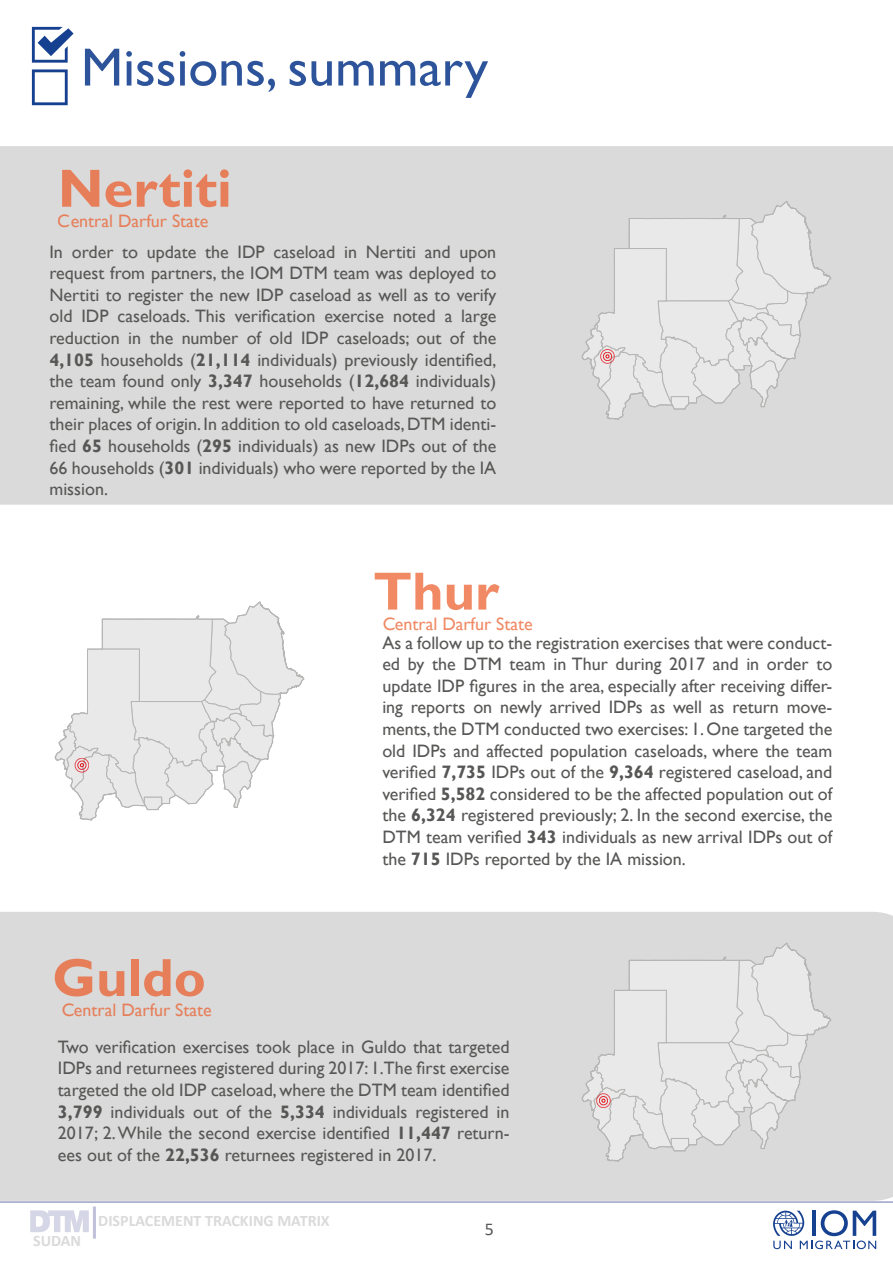
<style>
.page{position:relative;width:893px;height:1263px;background:#fff}
.page>*{position:absolute;margin:0;border:0;box-sizing:border-box;transform-origin:0 0}
.t1{font:700 54px "Gill Sans";color:rgb(235 91 40/.9)}
.t2{font:54px "Gill Sans";color:rgb(22 65 144/.9)}
.t3{font:18px/21.6px "Gill Sans";color:#575756;text-align:justify}
.t4{font:18px "Gill Sans";color:rgb(235 91 40/.9)}
.t5{font:18px "Calibri";color:#575756}
.t6{font:700 16.05px "Calibri";color:#dadada}
.s1{font-weight:700}
</style>
<div class="page">
<div style="left:0;top:912px;width:893px;height:289px;background:#dadada"></div>
<div style="left:0;top:146px;width:893px;height:359px;background:#dadada"></div>
<svg style="left:582px;top:196px;width:249px;height:224px;background:#e0e0e0"></svg>
<div style="left:603px;top:352px;width:9px;height:9px;border:1px solid #e30e18;border-radius:50%"></div>
<div style="left:600px;top:349px;width:14px;height:15px;border:1px solid #e30e18;border-radius:50%"></div>
<svg style="left:55px;top:601px;width:249px;height:219px"></svg>
<div style="left:78px;top:761px;width:8px;height:8px;border:1px solid #e30e18;border-radius:50%"></div>
<div style="left:75px;top:758px;width:14px;height:14px;border:1px solid #e30e18;border-radius:50%"></div>
<svg style="left:582px;top:938px;width:249px;height:224px;background:#e0e0e0"></svg>
<div style="left:599px;top:1096px;width:9px;height:9px;border:1px solid #e30e18;border-radius:50%"></div>
<div style="left:596px;top:1093px;width:14px;height:15px;border:1px solid #e30e18;border-radius:50%"></div>
<svg style="left:32px;top:27px;width:42px;height:78px"></svg>
<hr style="left:0;top:1202px;width:893px;height:1px;background:#28348b">
<svg style="left:773px;top:1210px;width:103px;height:39px"></svg>
<svg style="left:30px;top:1210px;width:59px;height:22px"></svg>
<hr style="left:93px;top:1206px;width:3px;height:32px;background:#2d2e83">
<h1 class="t2" style="left:81px;top:36px;width:409px">Missions, summary</h1>
<h1 class="t1" style="left:58px;top:156px;width:175px">Nertiti</h1>
<p class="t3" style="left:49px;top:241px;width:448px">In order to update the IDP caseload in Nertiti and upon request from partners, the IOM DTM team was deployed to Nertiti to register the new IDP caseload as well as to verify old IDP caseloads. This verification exercise noted a large reduction in the number of old IDP caseloads; out of the <span class="s1">4,105</span> households (<span class="s1">21,114</span> individuals) previously identified, the team found only <span class="s1">3,347</span> households (<span class="s1">12,684</span> individuals) remaining, while the rest were reported to have returned to their places of origin. In addition to old caseloads, DTM identi&shy;fied <span class="s1">65</span> households (<span class="s1">295</span> individuals) as new IDPs out of the 66 households (<span class="s1">301</span> individuals) who were reported by the IA mission.</p>
<p class="t4" style="left:58px;top:210px;width:152px">Central Darfur State</p>
<h1 class="t1" style="left:373px;top:559px;width:127px">Thur</h1>
<p class="t4" style="left:382px;top:613px;width:152px">Central Darfur State</p>
<h1 class="t1" style="left:52px;top:945px;width:155px">Guldo</h1>
<p class="t4" style="left:61px;top:1000px;width:152px">Central Darfur State</p>
<p class="t3" style="left:382px;top:632px;width:451px">As a follow up to the registration exercises that were conduct&shy;ed by the DTM team in Thur during 2017 and in order to update IDP figures in the area, especially after receiving differ&shy;ing reports on newly arrived IDPs as well as return move&shy;ments, the DTM conducted two exercises: 1. One targeted the old IDPs and affected population caseloads, where the team verified <span class="s1">7,735</span> IDPs out of the <span class="s1">9,364</span> registered caseload, and verified <span class="s1">5,582</span> considered to be the affected population out of the <span class="s1">6,324</span> registered previously; 2. In the second exercise, the DTM team verified <span class="s1">343</span> individuals as new arrival IDPs out of the <span class="s1">715</span> IDPs reported by the IA mission.</p>
<p class="t3" style="left:58px;top:1036px;width:453px">Two verification exercises took place in Guldo that targeted IDPs and returnees registered during 2017: 1.The first exercise targeted the old IDP caseload, where the DTM team identified <span class="s1">3,799</span> individuals out of the <span class="s1">5,334</span> individuals registered in 2017; 2. While the second exercise identified <span class="s1">11,447</span> return&shy;ees out of the <span class="s1">22,536</span> returnees registered in 2017.</p>
<p class="t6" style="left:33px;top:1229px;width:49px">SUDAN</p>
<p class="t6" style="left:98px;top:1209px;width:233px">DISPLACEMENT TRACKING MATRIX</p>
<p class="t5" style="left:485px;top:1216px;width:11px">5</p>
</div>
